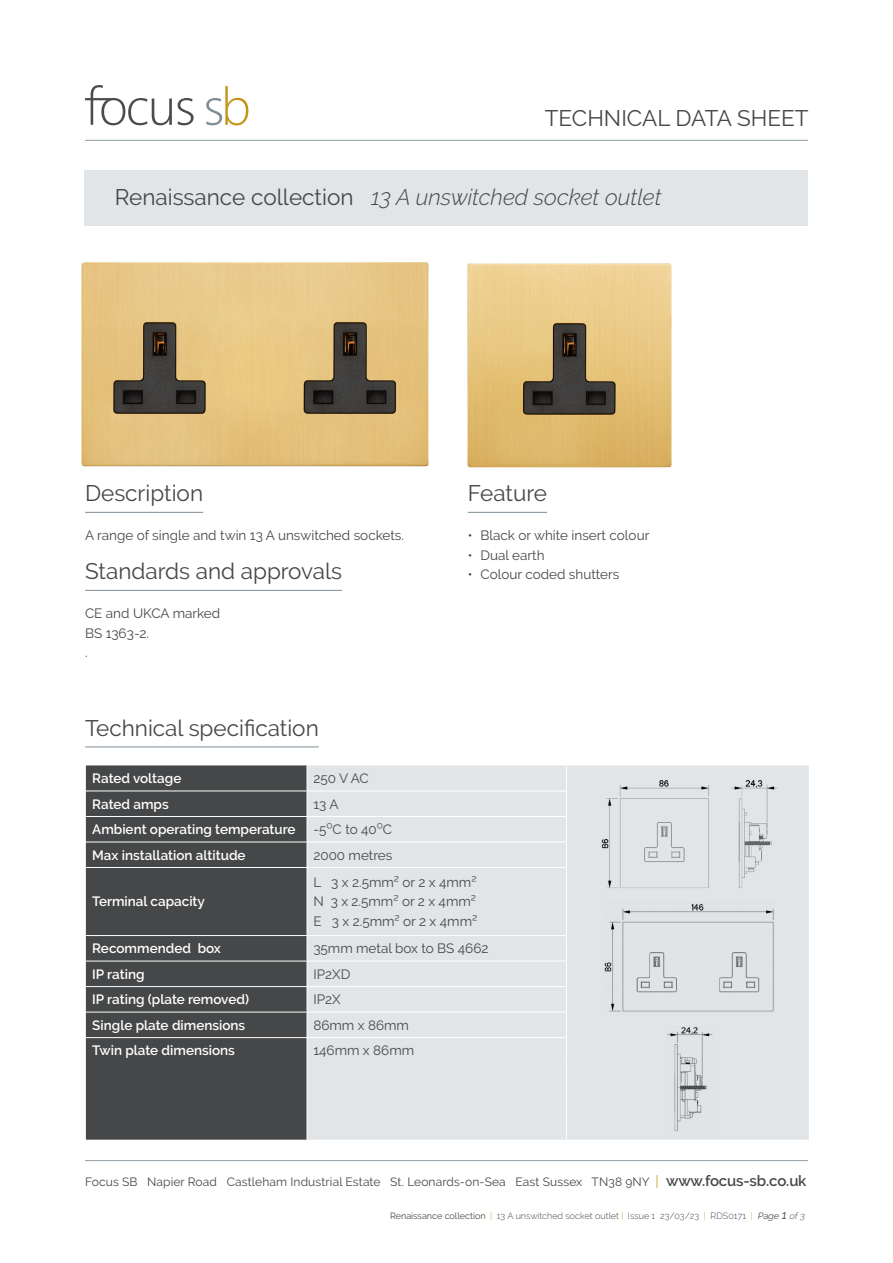
<style>
.page{position:relative;width:893px;height:1263px;background:#fff}
.page>*{position:absolute;margin:0;border:0;box-sizing:border-box;transform-origin:0 0}
.Ruled_Subheads{font:22.5px "Raleway";color:#464748}
.t1{font:italic 300 22.5px "Raleway";color:#464748}
.t2{font:13.5px "Raleway";color:#464748}
.t3{font:600 13.5px "Raleway";color:#fff}
.t4{font:12px "Raleway";letter-spacing:.01em;color:#464748}
.t5{font:300 9px "Raleway";color:#464748}
.s1{font-weight:400;font-style:normal}
.s2{font-size:14.1px;color:#cba035}
.s3{font-weight:600;font-size:15px}
.s4{font-weight:400}
.s5{color:#cba035}
.s6{font-weight:400;font-style:italic}
.s7{font-weight:400;font-style:italic;font-size:12px}
.s8{font-style:italic}
</style>
<div class="page">
<hr style="left:85px;top:1160px;width:723px;height:1px;background:#8e9ba3">
<div style="left:86px;top:765px;width:221px;height:375px;background:#464748"></div>
<div style="left:308px;top:765px;width:501px;height:375px;background:#e1e5e8"></div>
<hr style="left:86px;top:790px;width:221px;height:1px;background:#fff">
<hr style="left:307px;top:790px;width:259px;height:1px;background:#fff">
<hr style="left:86px;top:816px;width:221px;height:1px;background:#fff">
<hr style="left:307px;top:816px;width:259px;height:1px;background:#fff">
<hr style="left:86px;top:842px;width:221px;height:1px;background:#fff">
<hr style="left:307px;top:842px;width:259px;height:1px;background:#fff">
<svg style="left:307px;top:765px;width:1px;height:102px"></svg>
<hr style="left:86px;top:867px;width:221px;height:1px;background:#fff">
<hr style="left:307px;top:867px;width:259px;height:1px;background:#fff">
<hr style="left:86px;top:935px;width:221px;height:1px;background:#fff">
<hr style="left:307px;top:935px;width:259px;height:1px;background:#fff">
<hr style="left:86px;top:961px;width:221px;height:1px;background:#fff">
<hr style="left:307px;top:961px;width:259px;height:1px;background:#fff">
<hr style="left:86px;top:986px;width:221px;height:1px;background:#fff">
<hr style="left:307px;top:986px;width:259px;height:1px;background:#fff">
<hr style="left:86px;top:1012px;width:221px;height:1px;background:#fff">
<hr style="left:307px;top:1012px;width:259px;height:1px;background:#fff">
<hr style="left:86px;top:1037px;width:221px;height:1px;background:#fff">
<hr style="left:307px;top:1037px;width:259px;height:1px;background:#fff">
<svg style="left:307px;top:936px;width:1px;height:127px"></svg>
<svg style="left:566px;top:765px;width:1px;height:102px"></svg>
<hr style="left:566px;top:867px;width:1px;height:68px;background:#fff">
<svg style="left:566px;top:935px;width:1px;height:128px"></svg>
<hr style="left:566px;top:1063px;width:1px;height:77px;background:#fff">
<div style="left:85px;top:170px;width:723px;height:55px;background:#e1e5e8"></div>
<img style="left:81px;top:262px;width:348px;height:205px">
<img style="left:467px;top:263px;width:205px;height:205px">
<hr style="left:85px;top:512px;width:118px;height:1px;background:#7f8e96">
<hr style="left:85px;top:590px;width:257px;height:1px;background:#7f8e96">
<svg style="left:85px;top:85px;width:87px;height:40px"></svg>
<svg style="left:178px;top:98px;width:16px;height:27px"></svg>
<svg style="left:206px;top:86px;width:42px;height:39px"></svg>
<hr style="left:85px;top:140px;width:723px;height:1px;background:#8e9ba3">
<hr style="left:85px;top:746px;width:234px;height:1px;background:#7f8e96">
<img style="left:600px;top:779px;width:180px;height:111px">
<img style="left:604px;top:903px;width:171px;height:110px">
<img style="left:667px;top:1026px;width:46px;height:106px">
<hr style="left:468px;top:512px;width:79px;height:1px;background:#7f8e96">
<p class="Ruled_Subheads" style="left:545px;top:105px;width:265px">TECHNICAL DATA SHEET</p>
<p class="t1" style="left:115px;top:184px;width:548px"><span class="s1">Renaissance collection</span> 13 A unswitched socket outlet</p>
<p class="Ruled_Subheads" style="left:85px;top:480px;width:120px">Description</p>
<p class="t2" style="left:85px;top:528px;width:320px">A range of single and twin 13 A unswitched sockets.</p>
<p class="Ruled_Subheads" style="left:85px;top:558px;width:259px">Standards and approvals</p>
<p class="t2" style="left:85px;top:606px;width:137px">CE and UKCA marked</p>
<p class="t2" style="left:85px;top:625px;width:66px">BS 1363-2.</p>
<p class="t2" style="left:85px;top:645px;width:4px">.</p>
<p class="Ruled_Subheads" style="left:85px;top:715px;width:235px">Technical specification</p>
<p class="Ruled_Subheads" style="left:468px;top:480px;width:81px">Feature</p>
<p class="t2" style="left:468px;top:528px;width:183px">• Black or white insert colour</p>
<p class="t2" style="left:468px;top:547px;width:78px">• Dual earth</p>
<p class="t2" style="left:468px;top:567px;width:153px">• Colour coded shutters</p>
<p class="t3" style="left:92px;top:770px;width:91px">Rated voltage</p>
<p class="t2" style="left:313px;top:770px;width:57px">250 V AC</p>
<p class="t3" style="left:92px;top:796px;width:78px">Rated amps</p>
<p class="t2" style="left:313px;top:796px;width:27px">13 A</p>
<p class="t3" style="left:92px;top:821px;width:205px">Ambient operating temperature</p>
<p class="t2" style="left:313px;top:821px;width:80px">-5⁰C to 40⁰C</p>
<p class="t3" style="left:92px;top:847px;width:155px">Max installation altitude</p>
<p class="t2" style="left:313px;top:847px;width:80px">2000 metres</p>
<p class="t3" style="left:92px;top:894px;width:114px">Terminal capacity</p>
<p class="t2" style="left:313px;top:874px;width:165px">L 3 x 2.5mm² or 2 x 4mm²</p>
<p class="t2" style="left:313px;top:894px;width:164px">N 3 x 2.5mm² or 2 x 4mm²</p>
<p class="t2" style="left:313px;top:913px;width:165px">E 3 x 2.5mm² or 2 x 4mm²</p>
<p class="t3" style="left:92px;top:940px;width:130px">Recommended box</p>
<p class="t2" style="left:313px;top:940px;width:177px">35mm metal box to BS 4662</p>
<p class="t3" style="left:92px;top:966px;width:54px">IP rating</p>
<p class="t2" style="left:313px;top:966px;width:38px">IP2XD</p>
<p class="t3" style="left:92px;top:991px;width:158px">IP rating (plate removed)</p>
<p class="t2" style="left:313px;top:991px;width:29px">IP2X</p>
<p class="t3" style="left:92px;top:1017px;width:155px">Single plate dimensions</p>
<p class="t2" style="left:313px;top:1017px;width:97px">86mm x 86mm</p>
<p class="t3" style="left:92px;top:1043px;width:144px">Twin plate dimensions</p>
<p class="t2" style="left:313px;top:1042px;width:102px">146mm x 86mm</p>
<p class="t4" style="left:85px;top:1175px;width:723px">Focus SB Napier Road Castleham Industrial Estate St. Leonards-on-Sea East Sussex TN38 9NY <span class="s2">|</span> <span class="s3">www.focus-sb.co.uk</span></p>
<p class="t5" style="left:390px;top:1211px;width:418px"><span class="s4">Renaissance collection</span> <span class="s5">|</span> 13 A unswitched socket outlet <span class="s5">|</span> Issue 1 23/03/23 <span class="s5">|</span> RDS0171 <span class="s5">|</span> <span class="s6">Page</span> <span class="s7">1</span> <span class="s8">of3</span></p>
</div>
